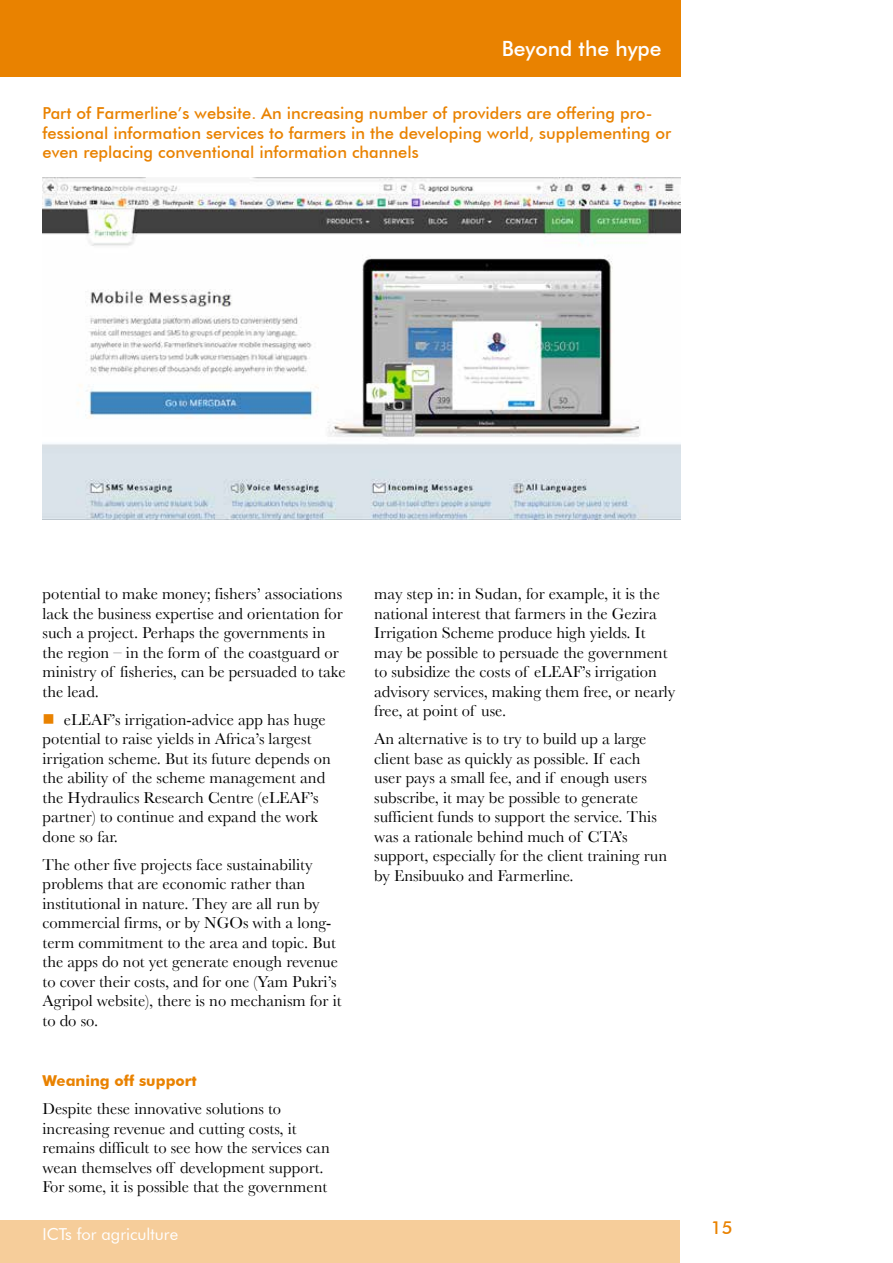
<style>
.page{position:relative;width:893px;height:1263px;background:#fff}
.page>*{position:absolute;margin:0;border:0;box-sizing:border-box;transform-origin:0 0}
.t1{font:500 21px "Futura BT";color:#fff}
.t2{font:500 18px "Futura BT";color:#e98200}
.t3{font:16.5px/19.5px "Baskerville";color:#000}
.t4{font:500 16.5px/19.8px "Futura BT";color:#e98200}
.t5{font:16.5px "Futura BT";color:#fff}
.t6{font:700 15px "Futura BT";color:#e98200}
</style>
<div class="page">
<div style="left:0;top:0;width:680px;height:77px;background:#e98200"></div>
<div style="left:0;top:1220px;width:680px;height:43px;background:#f6cd9a"></div>
<img style="left:43px;top:177px;width:637px;height:343px">
<p class="t1" style="left:502px;top:36px;width:161px">Beyond the hype</p>
<p class="t4" style="left:43px;top:103px;width:630px">Part of Farmerline’s website. An increasing number of providers are offering pro&shy;fessional information services to farmers in the developing world, supplementing or even replacing conventional information channels</p>
<p class="t3" style="left:43px;top:584px;width:305px">potential to make money; fishers’ associations lack the business expertise and orientation for such a project. Perhaps the governments in the region – in the form of the coastguard or ministry of fisheries, can be persuaded to take the lead.</p>
<p class="t3" style="left:43px;top:709px;width:290px;text-indent:21px">eLEAF’s irrigation-advice app has huge potential to raise yields in Africa’s largest irrigation scheme. But its future depends on the ability of the scheme management and the Hydraulics Research Centre (eLEAF’s partner) to continue and expand the work done so far.</p>
<p class="t3" style="left:43px;top:854px;width:301px">The other five projects face sustainability problems that are economic rather than institutional in nature. They are all run by commercial firms, or by NGOs with a long&shy;term commitment to the area and topic. But the apps do not yet generate enough revenue to cover their costs, and for one (Yam Pukri’s Agripol website), there is no mechanism for it to do so.</p>
<p class="t6" style="left:43px;top:1072px;width:156px">Weaning off support</p>
<p class="t3" style="left:43px;top:1099px;width:289px">Despite these innovative solutions to increasing revenue and cutting costs, it remains difficult to see how the services can wean themselves off development support.<br>For some, it is possible that the government</p>
<p class="t3" style="left:374px;top:584px;width:303px">may step in: in Sudan, for example, it is the national interest that farmers in the Gezira Irrigation Scheme produce high yields. It may be possible to persuade the government to subsidize the costs of eLEAF’s irrigation advisory services, making them free, or nearly free, at point of use.</p>
<p class="t3" style="left:374px;top:729px;width:294px">An alternative is to try to build up a large client base as quickly as possible. If each user pays a small fee, and if enough users subscribe, it may be possible to generate sufficient funds to support the service. This was a rationale behind much of CTA’s support, especially for the client training run by Ensibuuko and Farmerline.</p>
<p class="t5" style="left:43px;top:1224px;width:137px">ICTs for agriculture</p>
<p class="t2" style="left:711px;top:1217px;width:23px">15</p>
</div>
